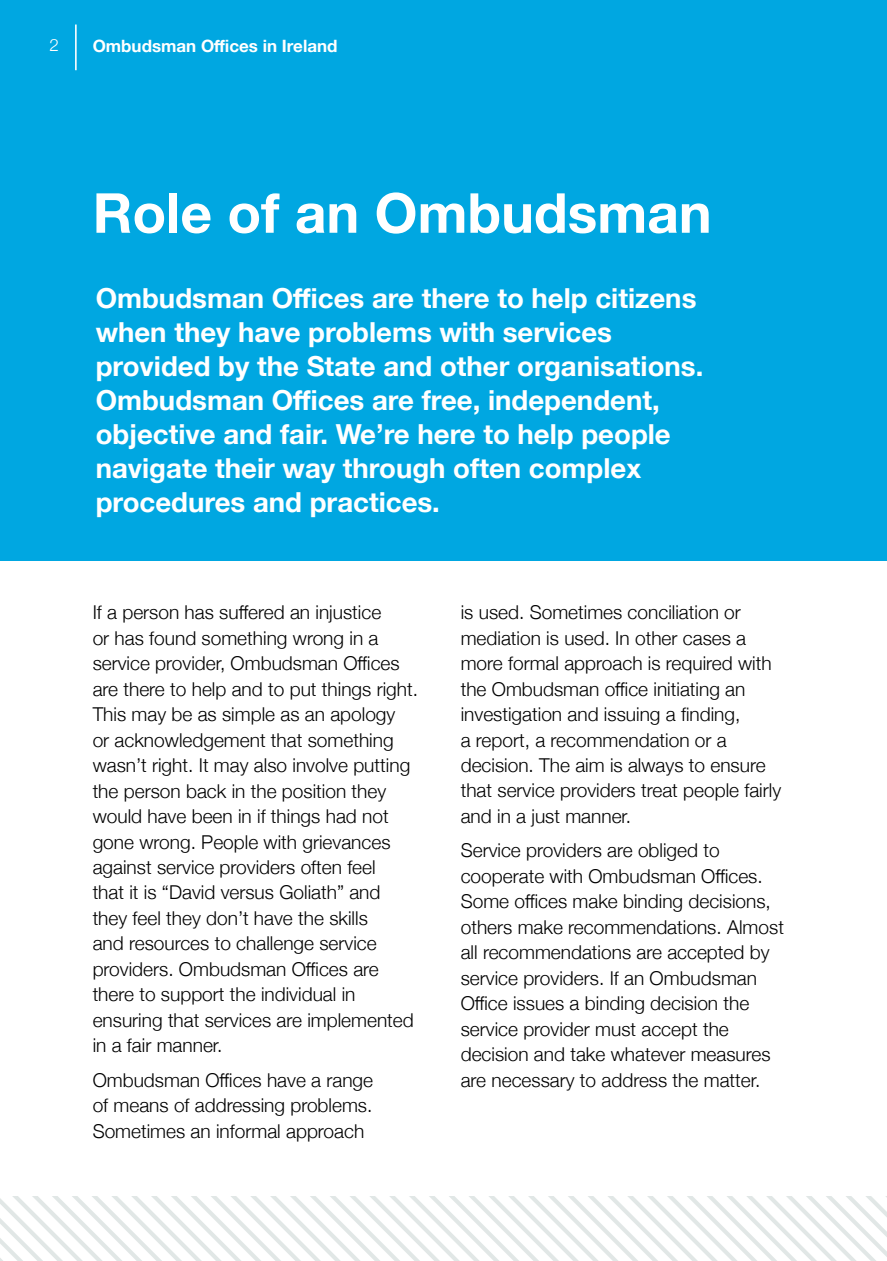
<style>
.page{position:relative;width:887px;height:1261px;background:#fff}
.page>*{position:absolute;margin:0;border:0;box-sizing:border-box;transform-origin:0 0}
.t1{font:700 55.2px "Helvetica Neue";color:#fff}
.t2{font:700 27.6px/33.9px "Helvetica Neue";color:#fff}
.t3{font:300 19.05px/25.5px "Helvetica Neue";color:#000}
.t4{font:700 16.95px "Helvetica Neue";color:#fff}
.t5{font:300 16.95px "Helvetica Neue";color:#fff}
</style>
<div class="page">
<div style="left:0;top:0;width:887px;height:560px;background:#00a7e1"></div>
<svg style="left:0;top:1197px;width:887px;height:64px"></svg>
<hr style="left:75px;top:25px;width:2px;height:45px;background:#fff">
<p class="t5" style="left:50px;top:32px;width:11px">2</p>
<p class="t4" style="left:93px;top:32px;width:246px">Ombudsman Offices in Ireland</p>
<h1 class="t1" style="left:93px;top:170px;width:620px">Role of an Ombudsman</h1>
<p class="t2" style="left:96px;top:282px;width:609px">Ombudsman Offices are there to help citizens when they have problems with services provided by the State and other organisations.<br>Ombudsman Offices are free, independent, objective and fair. We’re here to help people navigate their way through often complex procedures and practices.</p>
<p class="t3" style="left:93px;top:598px;width:327px">If a person has suffered an injustice<br>or has found something wrong in a service provider, Ombudsman Offices are there to help and to put things right.<br>This may be as simple as an apology<br>or acknowledgement that something wasn’t right. It may also involve putting the person back in the position they would have been in if things had not gone wrong. People with grievances against service providers often feel<br>that it is “David versus Goliath” and they feel they don’t have the skills<br>and resources to challenge service providers. Ombudsman Offices are there to support the individual in ensuring that services are implemented in a fair manner.</p>
<p class="t3" style="left:93px;top:1066px;width:282px;text-align:justify">Ombudsman Offices have a range of means of addressing problems.<br>Sometimes an informal approach</p>
<p class="t3" style="left:461px;top:598px;width:322px">is used. Sometimes conciliation or mediation is used. In other cases a more formal approach is required with the Ombudsman office initiating an investigation and issuing a finding,<br>a report, a recommendation or a decision. The aim is always to ensure that service providers treat people fairly and in a just manner.</p>
<p class="t3" style="left:461px;top:836px;width:325px">Service providers are obliged to cooperate with Ombudsman Offices.<br>Some offices make binding decisions, others make recommendations. Almost all recommendations are accepted by service providers. If an Ombudsman Office issues a binding decision the service provider must accept the decision and take whatever measures are necessary to address the matter.</p>
</div>
